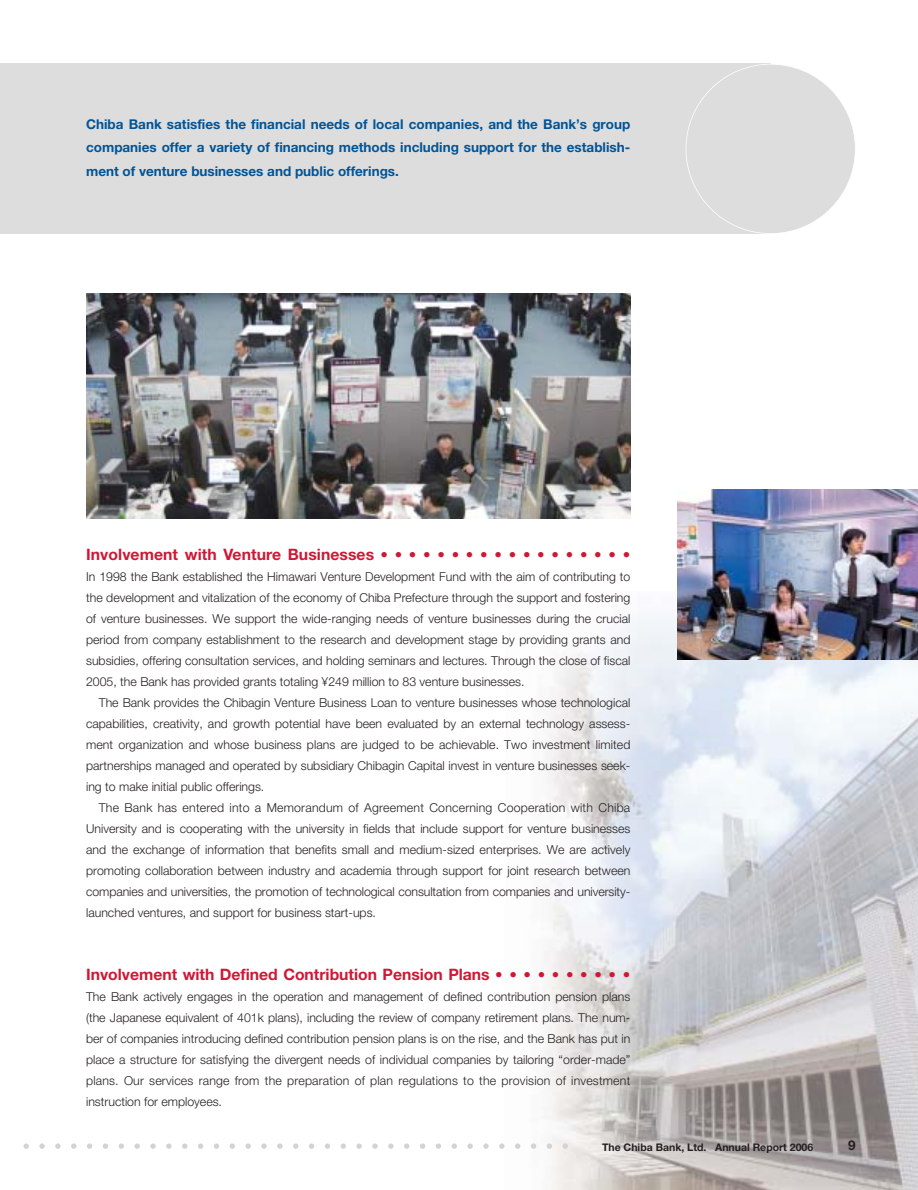
<style>
.page{position:relative;width:918px;height:1190px;background:#fff}
.page>*{position:absolute;margin:0;border:0;box-sizing:border-box;transform-origin:0 0}
.t1{font:700 15.75px "Helvetica Neue";color:#cd1935}
.t2{font:700 13.5px/23.2px "Helvetica Neue";color:#005496;text-align:justify}
.t3{font:700 13.5px "Helvetica Neue";color:#231f20}
.t4{font:300 12.3px/21px "Helvetica Neue";color:#231f20;text-align:justify}
.t5{font:700 10.5px "Helvetica Neue";color:#231f20}
.s1{font-size:15px}
</style>
<div class="page">
<img style="left:516px;top:615px;width:402px;height:574px">
<div style="left:0;top:64px;width:771px;height:170px;background:#dedddd"></div>
<div style="left:686px;top:64px;width:169px;height:169px;background:#dedddd;border-radius:50%"></div>
<img style="left:677px;top:489px;width:241px;height:170px">
<img style="left:86px;top:293px;width:544px;height:226px">
<svg style="left:24px;top:1143px;width:5px;height:5px"></svg>
<svg style="left:39px;top:1143px;width:6px;height:5px"></svg>
<svg style="left:55px;top:1143px;width:6px;height:5px"></svg>
<svg style="left:71px;top:1143px;width:5px;height:5px"></svg>
<svg style="left:87px;top:1143px;width:5px;height:5px"></svg>
<svg style="left:103px;top:1143px;width:5px;height:5px"></svg>
<svg style="left:119px;top:1143px;width:5px;height:5px"></svg>
<svg style="left:135px;top:1143px;width:5px;height:5px"></svg>
<svg style="left:150px;top:1143px;width:6px;height:5px"></svg>
<svg style="left:166px;top:1143px;width:6px;height:5px"></svg>
<svg style="left:182px;top:1143px;width:5px;height:5px"></svg>
<svg style="left:198px;top:1143px;width:5px;height:5px"></svg>
<svg style="left:214px;top:1143px;width:5px;height:5px"></svg>
<svg style="left:230px;top:1143px;width:5px;height:5px"></svg>
<svg style="left:245px;top:1143px;width:6px;height:5px"></svg>
<svg style="left:261px;top:1143px;width:6px;height:5px"></svg>
<svg style="left:277px;top:1143px;width:6px;height:5px"></svg>
<svg style="left:293px;top:1143px;width:5px;height:5px"></svg>
<svg style="left:309px;top:1143px;width:5px;height:5px"></svg>
<svg style="left:325px;top:1143px;width:5px;height:5px"></svg>
<svg style="left:341px;top:1143px;width:5px;height:5px"></svg>
<svg style="left:356px;top:1143px;width:6px;height:5px"></svg>
<svg style="left:372px;top:1143px;width:6px;height:5px"></svg>
<svg style="left:388px;top:1143px;width:6px;height:5px"></svg>
<svg style="left:404px;top:1143px;width:5px;height:5px"></svg>
<svg style="left:420px;top:1143px;width:5px;height:5px"></svg>
<svg style="left:436px;top:1143px;width:5px;height:5px"></svg>
<svg style="left:452px;top:1143px;width:5px;height:5px"></svg>
<svg style="left:467px;top:1143px;width:6px;height:5px"></svg>
<svg style="left:483px;top:1143px;width:6px;height:5px"></svg>
<svg style="left:499px;top:1143px;width:6px;height:5px"></svg>
<svg style="left:515px;top:1143px;width:5px;height:5px"></svg>
<svg style="left:531px;top:1143px;width:5px;height:5px"></svg>
<svg style="left:547px;top:1143px;width:5px;height:5px"></svg>
<svg style="left:563px;top:1143px;width:5px;height:5px"></svg>
<p class="t2" style="left:86px;top:114px;width:546px">Chiba Bank satisfies the financial needs of local companies, and the Bank’s group companies offer a variety of financing methods including support for the establish&shy;ment of venture businesses and public offerings.</p>
<p class="t1" style="left:86px;top:548px;width:546px">Involvement with Venture Businesses <span class="s1">• • • • • • • • • • • • • • • • • •</span></p>
<p class="t4" style="left:86px;top:567px;width:546px">In 1998 the Bank established the Himawari Venture Development Fund with the aim of contributing to the development and vitalization of the economy of Chiba Prefecture through the support and fostering of venture businesses. We support the wide-ranging needs of venture businesses during the crucial period from company establishment to the research and development stage by providing grants and subsidies, offering consultation services, and holding seminars and lectures. Through the close of fiscal 2005, the Bank has provided grants totaling ¥249 million to 83 venture businesses.</p>
<p class="t4" style="left:86px;top:693px;width:546px;text-indent:13px">The Bank provides the Chibagin Venture Business Loan to venture businesses whose technological capabilities, creativity, and growth potential have been evaluated by an external technology assess&shy;ment organization and whose business plans are judged to be achievable. Two investment limited partnerships managed and operated by subsidiary Chibagin Capital invest in venture businesses seek&shy;ing to make initial public offerings.</p>
<p class="t4" style="left:86px;top:798px;width:546px;text-indent:13px">The Bank has entered into a Memorandum of Agreement Concerning Cooperation with Chiba University and is cooperating with the university in fields that include support for venture businesses and the exchange of information that benefits small and medium-sized enterprises. We are actively promoting collaboration between industry and academia through support for joint research between companies and universities, the promotion of technological consultation from companies and university&shy;launched ventures, and support for business start-ups.</p>
<p class="t1" style="left:86px;top:968px;width:546px">Involvement with Defined Contribution Pension Plans <span class="s1">• • • • • • • • • •</span></p>
<p class="t4" style="left:86px;top:987px;width:546px">The Bank actively engages in the operation and management of defined contribution pension plans (the Japanese equivalent of 401k plans), including the review of company retirement plans. The num&shy;ber of companies introducing defined contribution pension plans is on the rise, and the Bank has put in place a structure for satisfying the divergent needs of individual companies by tailoring “order-made” plans. Our services range from the preparation of plan regulations to the provision of investment instruction for employees.</p>
<p class="t5" style="left:602px;top:1143px;width:213px">The Chiba Bank, Ltd. Annual Report 2006</p>
<p class="t3" style="left:848px;top:1140px;width:9px">9</p>
</div>
